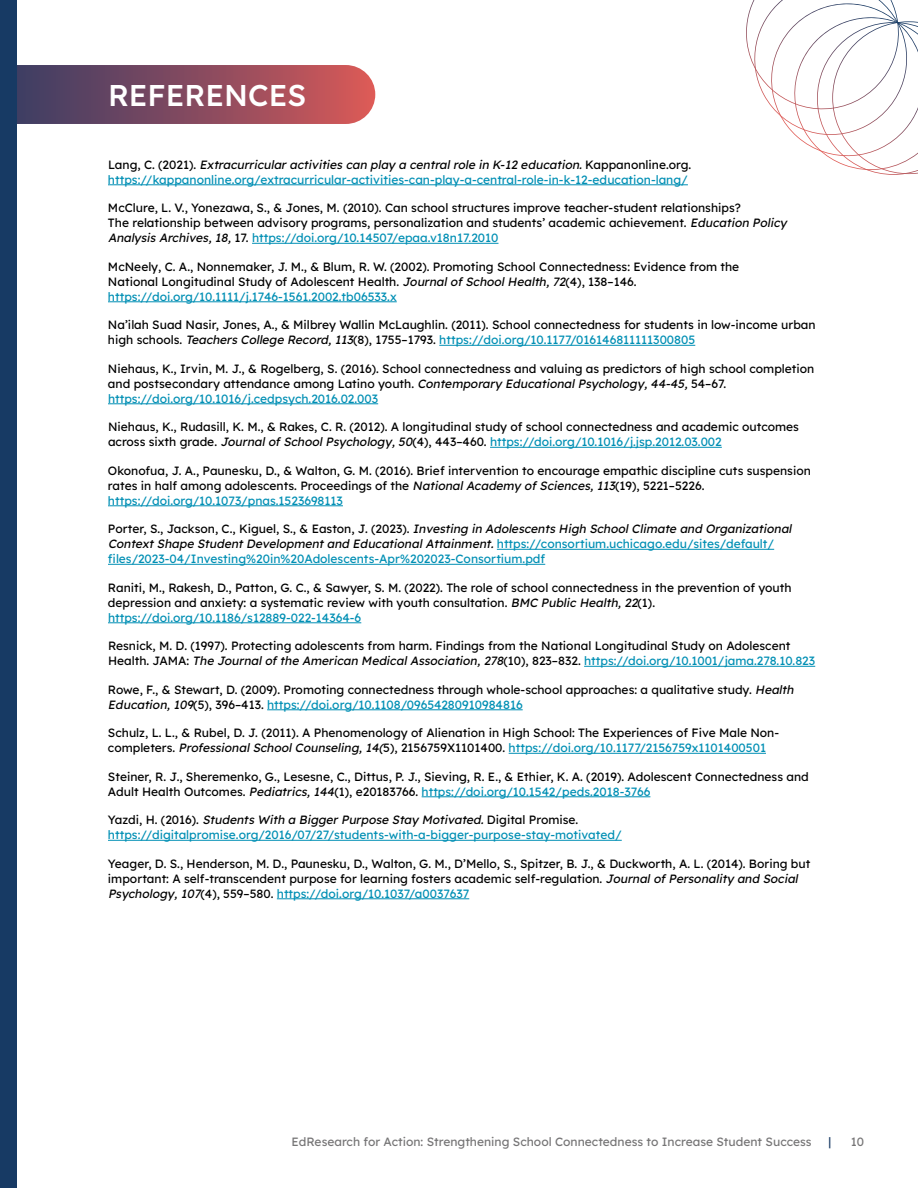
<style>
.page{position:relative;width:918px;height:1188px;background:#fff}
.page>*{position:absolute;margin:0;border:0;box-sizing:border-box;transform-origin:0 0}
.t1{font:500 30px "Lexend";color:#fff}
.t2{font:12px/15px "Lexend";color:#000}
.t3{font:12px/15px "Lexend";color:#008fb4}
.t4{font:12px "Lexend";color:#767576}
.t5{font:12px "Lexend";color:#173a64}
.s1{color:#000}
.s2{font-style:italic;color:#000}
.s3{font-style:italic}
.s4{color:#008fb4}
</style>
<div class="page">
<svg style="left:16px;top:65px;width:359px;height:59px;background:#894d61"></svg>
<div style="left:0;top:0;width:16px;height:1188px;background:#173a64"></div>
<hr style="left:108px;top:185px;width:580px;height:1px;background:#008fb4">
<hr style="left:252px;top:243px;width:246px;height:1px;background:#008fb4">
<hr style="left:108px;top:302px;width:289px;height:1px;background:#008fb4">
<hr style="left:439px;top:345px;width:256px;height:1px;background:#008fb4">
<hr style="left:108px;top:404px;width:270px;height:1px;background:#008fb4">
<hr style="left:490px;top:447px;width:232px;height:1px;background:#008fb4">
<hr style="left:108px;top:506px;width:235px;height:1px;background:#008fb4">
<hr style="left:497px;top:549px;width:277px;height:1px;background:#008fb4">
<hr style="left:108px;top:564px;width:437px;height:1px;background:#008fb4">
<hr style="left:108px;top:623px;width:253px;height:1px;background:#008fb4">
<hr style="left:584px;top:666px;width:231px;height:1px;background:#008fb4">
<hr style="left:267px;top:710px;width:256px;height:1px;background:#008fb4">
<hr style="left:509px;top:753px;width:257px;height:1px;background:#008fb4">
<hr style="left:422px;top:797px;width:228px;height:1px;background:#008fb4">
<hr style="left:108px;top:840px;width:514px;height:1px;background:#008fb4">
<hr style="left:277px;top:898px;width:192px;height:1px;background:#008fb4">
<svg style="left:746px;top:0;width:172px;height:175px"></svg>
<h1 class="t1" style="left:108px;top:74px;width:200px">REFERENCES</h1>
<p class="t3" style="left:108px;top:156px;width:585px"><span class="s1">L a n g , C . ( 2 0 2 1 ) .</span> <span class="s2">Extracurricularactivities can play a centralrole in K-12 education.</span><span class="s1">Ka p p a n o n l i n e . o rg . </span>https://kappanonline.org/extracurricular-activities-can-play-a-central-role-in-k-12-education-lang/</p>
<p class="t2" style="left:108px;top:200px;width:680px">McClure, L. V., Yonezawa, S., &amp; Jones, M. (2010). Can school structures improve teacher-student relationships?<br>The relationship between advisory programs, personalization and students’ academic achievement. <span class="s3">Education Policy<br>Analysis Archives,18,</span>17. <span class="s4">https://doi.org/10.14507/epaa.v18n17.2010</span></p>
<p class="t2" style="left:108px;top:258px;width:633px">McNeely, C. A., Nonnemaker, J. M., &amp; Blum, R. W. (2002). Promoting School Connectedness: Evidence from the<br>National Longitudinal Study of Adolescent Health. <span class="s3">JournalofSchoolHealth,72</span>(4), 138–146. <span class="s4">https://doi.org/10.1111/j.1746-1561.2002.tb06533.x</span></p>
<p class="t2" style="left:108px;top:317px;width:709px">Na’ilah Suad Nasir, Jones, A., &amp; Milbrey Wallin McLaughlin. (2011). School connectedness for students in low-income urban high schools. <span class="s3">Teachers College Record,113</span>(8), 1755–1793. <span class="s4">https://doi.org/10.1177/016146811111300805</span></p>
<p class="t2" style="left:108px;top:360px;width:708px">Niehaus, K., Irvin, M. J., &amp; Rogelberg, S. (2016). School connectedness and valuing as predictors of high school completion and postsecondary attendance among Latino youth. <span class="s3">Contemporary EducationalPsychology,44-45,</span>54–67. <span class="s4">https://doi.org/10.1016/j.cedpsych.2016.02.003</span></p>
<p class="t2" style="left:108px;top:419px;width:692px">Niehaus, K., Rudasill, K. M., &amp; Rakes, C. R. (2012). A longitudinal study of school connectedness and academic outcomes across sixth grade. <span class="s3">JournalofSchoolPsychology,50</span>(4), 443–460. <span class="s4">https://doi.org/10.1016/j.jsp.2012.03.002</span></p>
<p class="t2" style="left:108px;top:462px;width:704px">Okonofua, J. A., Paunesku, D., &amp; Walton, G. M. (2016). Brief intervention to encourage empathic discipline cuts suspension rates in half among adolescents. Proceedings of the <span class="s3">NationalAcademy ofSciences,113</span>(19), 5221–5226. <span class="s4">https://doi.org/10.1073/pnas.1523698113</span></p>
<p class="t3" style="left:108px;top:521px;width:688px"><span class="s1">P o rte r, S . , Ja c ks o n , C . , K i g u e l , S . , &amp; E a s to n , J. ( 2 0 23) .</span> <span class="s2">Investing in Adolescents High SchoolClimate and Organizational<br>ContextShape StudentDevelopmentand EducationalAttainment.</span>h tt p s : //c o n s o r t i u m . u c h i c a g o . e d u /s i t e s /d e fa u l t/ files/2023-04/Investing%20in%20Adolescents-Apr%202023-Consortium.pdf</p>
<p class="t2" style="left:108px;top:579px;width:685px">Raniti, M., Rakesh, D., Patton, G. C., &amp; Sawyer, S. M. (2022). The role of school connectedness in the prevention of youth depression and anxiety: a systematic review with youth consultation. <span class="s3">BMC Public Health,22</span>(1). <span class="s4">https://doi.org/10.1186/s12889-022-14364-6</span></p>
<p class="t2" style="left:108px;top:638px;width:709px">Resnick, M. D. (1997). Protecting adolescents from harm. Findings from the National Longitudinal Study on Adolescent<br>Health. JAMA: <span class="s3">The Journalofthe American MedicalAssociation,278</span>(10), 823–832. <span class="s4">https://doi.org/10.1001/jama.278.10.823</span></p>
<p class="t2" style="left:108px;top:681px;width:690px">Rowe, F., &amp; Stewart, D. (2009). Promoting connectedness through whole‐school approaches: a qualitative study. <span class="s3">Health<br>Education,109</span>(5), 396–413. <span class="s4">https://doi.org/10.1108/09654280910984816</span></p>
<p class="t2" style="left:108px;top:725px;width:673px">Schulz, L. L., &amp; Rubel, D. J. (2011). A Phenomenology of Alienation in High School: The Experiences of Five Male Non&shy;completers. <span class="s3">ProfessionalSchoolCounseling,14(</span>5), 2156759X1101400. <span class="s4">https://doi.org/10.1177/2156759x1101400501</span></p>
<p class="t2" style="left:108px;top:768px;width:702px">Steiner, R. J., Sheremenko, G., Lesesne, C., Dittus, P. J., Sieving, R. E., &amp; Ethier, K. A. (2019). Adolescent Connectedness and<br>Adult Health Outcomes. <span class="s3">Pediatrics,144</span>(1), e20183766. <span class="s4">https://doi.org/10.1542/peds.2018-3766</span></p>
<p class="t3" style="left:108px;top:812px;width:515px"><span class="s1">Ya z d i , H . ( 2 0 1 6 ) .</span> <span class="s2">Students With a BiggerPurpose Stay Motivated.</span><span class="s1">D i g i t a l P ro m i s e . </span>https://digitalpromise.org/2016/07/27/students-with-a-bigger-purpose-stay-motivated/</p>
<p class="t2" style="left:108px;top:855px;width:704px">Yeager, D. S., Henderson, M. D., Paunesku, D., Walton, G. M., D’Mello, S., Spitzer, B. J., &amp; Duckworth, A. L. (2014). Boring but important: A self-transcendent purpose for learning fosters academic self-regulation. <span class="s3">JournalofPersonality and Social<br>Psychology,107</span>(4), 559–580. <span class="s4">https://doi.org/10.1037/a0037637</span></p>
<p class="t4" style="left:292px;top:1133px;width:522px">EdResearch for Action: Strengthening School Connectedness to Increase Student Success</p>
<p class="t5" style="left:829px;top:1133px;width:4px">|</p>
<p class="t4" style="left:851px;top:1133px;width:15px">10</p>
</div>
